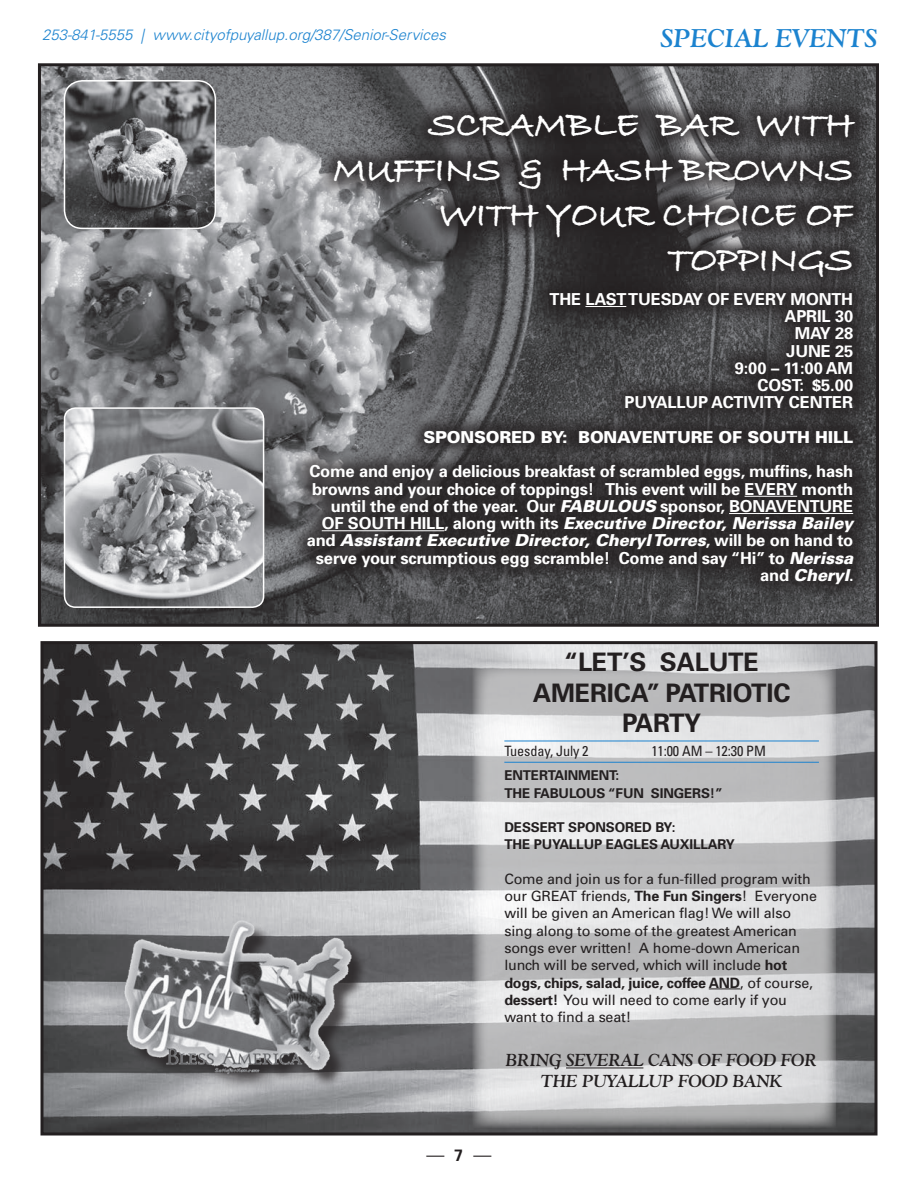
<style>
.page{position:relative;width:918px;height:1188px;background:#fff}
.page>*{position:absolute;margin:0;border:0;box-sizing:border-box;transform-origin:0 0}
.t1{font:700 37.5px/45px "Bradley Hand ITCTT";letter-spacing:-.01em;color:#fff;text-align:right}
.t2{font:700 25.5px/30.6px "Univers";letter-spacing:-.01em;color:#231f20;text-align:center}
.t3{font:italic 700 25.5px "Goudy Std";color:#1c83cf}
.t4{font:300 18px "Univers";color:#231f20}
.t5{font:italic 700 17.25px/20.7px "Goudy Std";letter-spacing:-.01em;color:#231f20;text-align:center}
.t6{font:700 16.5px/17.2px "Univers";letter-spacing:-.01em;color:#fff;text-align:right}
.t7{font:900 16.5px "Univers";letter-spacing:-.01em;color:#fff}
.t8{font:italic 300 15px "Univers";color:#1c83cf}
.t9{font:14.25px/17.2px "Univers";letter-spacing:-.01em;color:#231f20}
.t10{font:condensed 14.25px "Univers";letter-spacing:-.01em;color:#231f20}
.t11{font:700 13.5px/17.2px "Univers";letter-spacing:-.01em;color:#231f20}
.s1{font-weight:900;font-style:italic}
.s2{font-weight:700}
.s3{font-weight:700;font-size:16.5px}
</style>
<div class="page">
<img style="left:44px;top:645px;width:830px;height:487px">
<div style="left:40px;top:641px;width:838px;height:495px;border:3px solid #231f20"></div>
<svg style="left:472px;top:662px;width:364px;height:466px;background:#c9cacb"></svg>
<div style="left:128px;top:924px;width:241px;height:166px;background:#231f20;opacity:.75"></div>
<img style="left:118px;top:913px;width:242px;height:165px">
<hr style="left:504px;top:741px;width:315px;height:1px;background:#1c83cf">
<hr style="left:504px;top:762px;width:315px;height:1px;background:#1c83cf">
<hr style="left:709px;top:989px;width:31px;height:1px;background:#231f20">
<hr style="left:566px;top:1068px;width:77px;height:1px;background:#231f20">
<img style="left:42px;top:67px;width:833px;height:556px">
<div style="left:38px;top:63px;width:841px;height:564px;border:3px solid #231f20"></div>
<div style="left:288px;top:96px;width:586px;height:507px;background:#231f20;opacity:.75"></div>
<hr style="left:585px;top:306px;width:41px;height:1px;background:#fff">
<hr style="left:745px;top:496px;width:52px;height:1px;background:#fff">
<hr style="left:729px;top:513px;width:124px;height:1px;background:#fff">
<hr style="left:322px;top:530px;width:122px;height:1px;background:#fff">
<img style="left:65px;top:81px;width:150px;height:147px">
<div style="left:64px;top:80px;width:152px;height:149px;border:2px solid #fff;border-radius:18px"></div>
<img style="left:65px;top:408px;width:199px;height:199px">
<div style="left:64px;top:407px;width:200px;height:201px;border:2px solid #fff;border-radius:11px"></div>
<p class="t8" style="left:42px;top:26px;width:405px">253-841-5555 | www.cityofpuyallup.org/387/Senior-Services</p>
<h2 class="t3" style="left:661px;top:23px;width:218px">SPECIAL EVENTS</h2>
<h1 class="t1" style="left:333px;top:101px;width:522px">SCRAMBLE BAR WITH<br>MUFFINS &amp; HASH BROWNS<br>WITH YOUR CHOICE OF<br>TOPPINGS</h1>
<p class="t6" style="left:549px;top:290px;width:305px">THE LAST TUESDAY OF EVERY MONTH<br>APRIL 30<br>MAY 28<br>JUNE 25<br>9:00 – 11:00 AM<br>COST: $5.00<br>PUYALLUP ACTIVITY CENTER</p>
<p class="t7" style="left:423px;top:427px;width:431px">SPONSORED BY: BONAVENTURE OF SOUTH HILL</p>
<p class="t6" style="left:307px;top:463px;width:548px">Come and enjoy a delicious breakfast of scrambled eggs, muffins, hash browns and your choice of toppings! This event will be EVERY month until the end of the year. Our <span class="s1">FABULOUS</span> sponsor, BONAVENTURE OF SOUTH HILL, along with its <span class="s1">Executive Director, Nerissa Bailey </span>and <span class="s1">Assistant Executive Director, Cheryl Torres</span>, will be on hand to serve your scrumptious egg scramble! Come and say “Hi” to <span class="s1">Nerissa </span>and <span class="s1">Cheryl</span>.</p>
<h2 class="t2" style="left:533px;top:647px;width:259px">“LET’S SALUTE<br>AMERICA” PATRIOTIC<br>PARTY</h2>
<p class="t10" style="left:504px;top:742px;width:86px">Tuesday, July 2</p>
<p class="t10" style="left:651px;top:742px;width:116px">11:00 AM – 12:30 PM</p>
<p class="t11" style="left:504px;top:767px;width:220px">ENTERTAINMENT:<br>THE FABULOUS “FUN SINGERS!”</p>
<p class="t11" style="left:504px;top:819px;width:232px">DESSERT SPONSORED BY:<br>THE PUYALLUP EAGLES AUXILLARY</p>
<p class="t9" style="left:504px;top:870px;width:314px">Come and join us for a fun-filled program with our GREAT friends, <span class="s2">The Fun Singers</span>! Everyone will be given an American flag! We will also sing along to some of the greatest American songs ever written! A home-down American lunch will be served, which will include <span class="s2">hot dogs, chips, salad, juice, coffee AND</span>, of course, <span class="s2">dessert!</span> You will need to come early if you want to find a seat!</p>
<p class="t5" style="left:506px;top:1049px;width:313px">BRING SEVERAL CANS OF FOOD FOR<br>THE PUYALLUP FOOD BANK</p>
<p class="t4" style="left:427px;top:1144px;width:66px">— <span class="s3">7</span> —</p>
</div>
